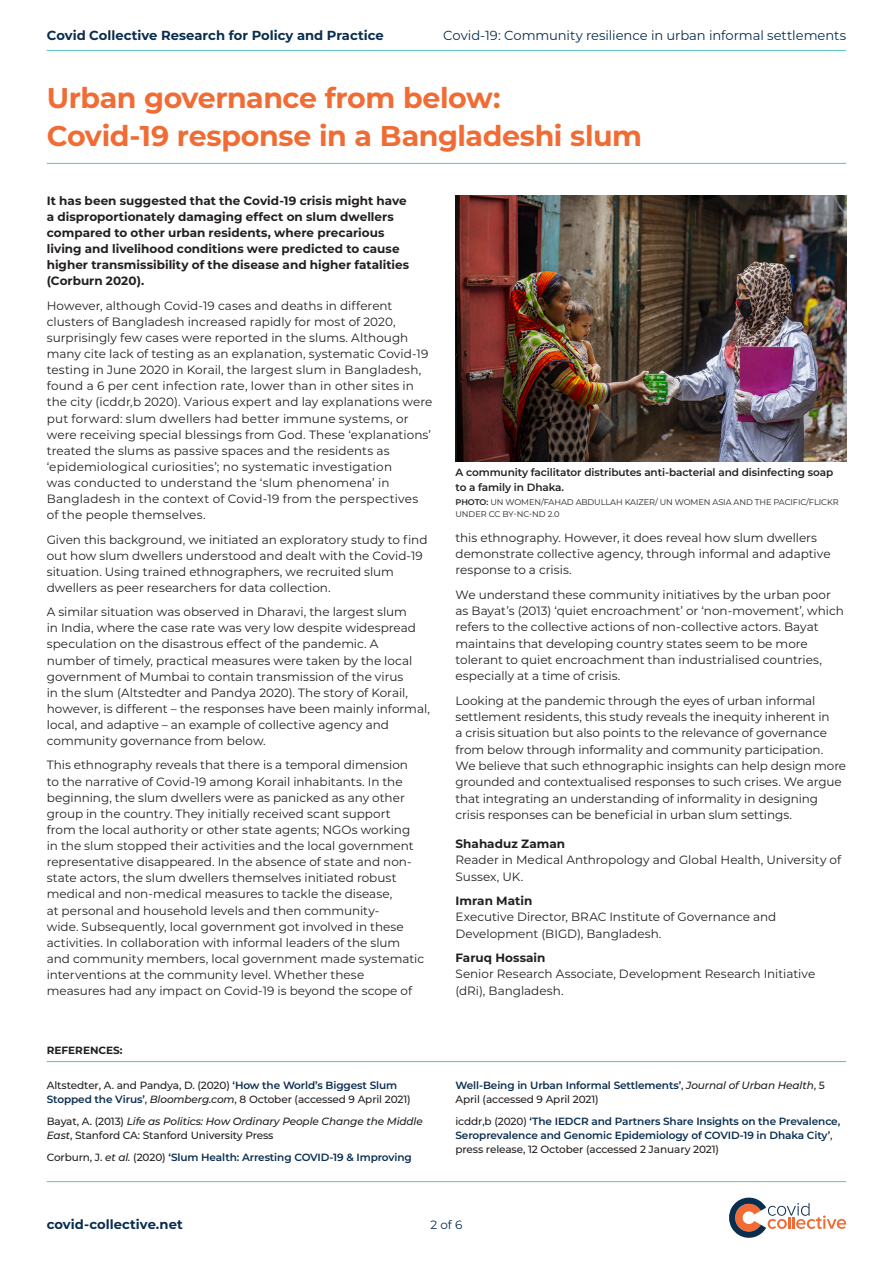
<style>
.page{position:relative;width:893px;height:1263px;background:#fff}
.page>*{position:absolute;margin:0;border:0;box-sizing:border-box;transform-origin:0 0}
.t1{font:700 28.5px/37.5px "Montserrat";letter-spacing:-.015em;color:#f06c34}
.t2{font:700 13.2px "Montserrat";color:#0a2e4f}
.t3{font:13.2px "Montserrat";letter-spacing:-.005em;color:#0a2e4f}
.t4{font:12px/16.2px "Montserrat";color:#231f20}
.t5{font:700 12px/16.2px "Montserrat";color:#231f20}
.t6{font:12px "Montserrat";color:#0a2e4f}
.t7{font:600 10.5px/14.2px "Montserrat";letter-spacing:-.01em;color:#0a2e4f}
.t8{font:500 10.5px/14.2px "Montserrat";letter-spacing:-.01em;color:#231f20}
.t9{font:italic 500 10.5px/14.2px "Montserrat";letter-spacing:-.01em;color:#231f20}
.t10{font:600 10.5px/14.2px "Montserrat";letter-spacing:-.01em;color:#231f20}
.t11{font:700 10.5px "Montserrat";color:#231f20}
.t12{font:8.25px/12.3px "Montserrat";letter-spacing:-.01em;color:#231f20}
.s1{font-weight:600;color:#0a2e4f}
.s2{font-style:italic}
.s3{font-style:normal}
.s4{font-weight:500;color:#231f20}
.s5{font-weight:500;font-style:italic;color:#231f20}
.s6{font-weight:600}
</style>
<div class="page">
<hr style="left:47px;top:50px;width:799px;height:1px;background:#5ec6ca">
<hr style="left:47px;top:1181px;width:799px;height:1px;background:#5ec6ca">
<svg style="left:729px;top:1197px;width:117px;height:41px"></svg>
<hr style="left:47px;top:1061px;width:799px;height:1px;background:#5ec6ca">
<img style="left:455px;top:195px;width:391px;height:267px">
<hr style="left:47px;top:163px;width:799px;height:1px;background:#5ec6ca">
<p class="t2" style="left:47px;top:26px;width:339px">Covid Collective Research for Policy and Practice</p>
<p class="t3" style="left:443px;top:27px;width:404px">Covid-19: Community resilience in urban informal settlements</p>
<h1 class="t1" style="left:47px;top:78px;width:597px">Urban governance from below:<br>Covid-19 response in a Bangladeshi slum</h1>
<p class="t5" style="left:47px;top:192px;width:364px">It has been suggested that the Covid-19 crisis might have a disproportionately damaging effect on slum dwellers compared to other urban residents, where precarious living and livelihood conditions were predicted to cause higher transmissibility of the disease and higher fatalities (Corburn 2020).</p>
<p class="t4" style="left:47px;top:297px;width:387px">However, although Covid-19 cases and deaths in different clusters of Bangladesh increased rapidly for most of 2020, surprisingly few cases were reported in the slums. Although many cite lack of testing as an explanation, systematic Covid-19 testing in June 2020 in Korail, the largest slum in Bangladesh, found a 6 per cent infection rate, lower than in other sites in the city (icddr,b 2020). Various expert and lay explanations were put forward: slum dwellers had better immune systems, or were receiving special blessings from God. These ‘explanations’ treated the slums as passive spaces and the residents as ‘epidemiological curiosities’; no systematic investigation<br>was conducted to understand the ‘slum phenomena’ in Bangladesh in the context of Covid-19 from the perspectives of the people themselves.</p>
<p class="t4" style="left:47px;top:531px;width:382px">Given this background, we initiated an exploratory study to find out how slum dwellers understood and dealt with the Covid-19 situation. Using trained ethnographers, we recruited slum dwellers as peer researchers for data collection.</p>
<p class="t4" style="left:47px;top:603px;width:385px">A similar situation was observed in Dharavi, the largest slum<br>in India, where the case rate was very low despite widespread speculation on the disastrous effect of the pandemic. A number of timely, practical measures were taken by the local government of Mumbai to contain transmission of the virus<br>in the slum (Altstedter and Pandya 2020). The story of Korail, however, is different – the responses have been mainly informal, local, and adaptive – an example of collective agency and community governance from below.</p>
<p class="t4" style="left:47px;top:757px;width:379px">This ethnography reveals that there is a temporal dimension<br>to the narrative of Covid-19 among Korail inhabitants. In the beginning, the slum dwellers were as panicked as any other group in the country. They initially received scant support<br>from the local authority or other state agents; NGOs working in the slum stopped their activities and the local government representative disappeared. In the absence of state and non&shy;state actors, the slum dwellers themselves initiated robust medical and non-medical measures to tackle the disease,<br>at personal and household levels and then community-<br>wide. Subsequently, local government got involved in these activities. In collaboration with informal leaders of the slum and community members, local government made systematic interventions at the community level. Whether these measures had any impact on Covid-19 is beyond the scope of</p>
<p class="t11" style="left:47px;top:1042px;width:77px">REFERENCES:</p>
<p class="t8" style="left:47px;top:1078px;width:366px">Altstedter, A. and Pandya, D. (2020) <span class="s1">‘How the World’s Biggest Slum<br>Stopped the Virus’</span>, <span class="s2">Bloomberg.com</span>, 8 October (accessed 9 April 2021)</p>
<p class="t9" style="left:47px;top:1114px;width:378px"><span class="s3">Bayat, A. (2013)</span> Life as Politics: How Ordinary People Change the Middle<br>East<span class="s3">, Stanford CA: Stanford University Press</span></p>
<p class="t7" style="left:47px;top:1149px;width:367px"><span class="s4">Corburn, J.</span> <span class="s5">et al.</span> <span class="s4">(2020)</span> ‘Slum Health: Arresting COVID-19 &amp; Improving</p>
<p class="t10" style="left:455px;top:465px;width:379px">A community facilitator distributes anti-bacterial and disinfecting soap to a family in Dhaka.</p>
<p class="t12" style="left:455px;top:496px;width:385px"><span class="s6">PHOTO:</span> UN WOMEN/FAHAD ABDULLAH KAIZER/ UN WOMEN ASIA AND THE PACIFIC/FLICKR<br>UNDER CC BY-NC-ND 2.0</p>
<p class="t4" style="left:455px;top:529px;width:377px">this ethnography. However, it does reveal how slum dwellers demonstrate collective agency, through informal and adaptive response to a crisis.</p>
<p class="t4" style="left:455px;top:586px;width:390px">We understand these community initiatives by the urban poor as Bayat’s (2013) ‘quiet encroachment’ or ‘non-movement’, which refers to the collective actions of non-collective actors. Bayat maintains that developing country states seem to be more tolerant to quiet encroachment than industrialised countries, especially at a time of crisis.</p>
<p class="t4" style="left:455px;top:692px;width:392px">Looking at the pandemic through the eyes of urban informal settlement residents, this study reveals the inequity inherent in<br>a crisis situation but also points to the relevance of governance from below through informality and community participation.<br>We believe that such ethnographic insights can help design more grounded and contextualised responses to such crises. We argue that integrating an understanding of informality in designing crisis responses can be beneficial in urban slum settings.</p>
<p class="t5" style="left:455px;top:835px;width:111px">Shahaduz Zaman</p>
<p class="t4" style="left:455px;top:851px;width:387px">Reader in Medical Anthropology and Global Health, University of<br>Sussex, UK.</p>
<p class="t5" style="left:455px;top:892px;width:78px">Imran Matin</p>
<p class="t4" style="left:455px;top:908px;width:322px">Executive Director, BRAC Institute of Governance and<br>Development (BIGD), Bangladesh.</p>
<p class="t5" style="left:455px;top:949px;width:92px">Faruq Hossain</p>
<p class="t4" style="left:455px;top:965px;width:361px">Senior Research Associate, Development Research Initiative (dRi), Bangladesh.</p>
<p class="t7" style="left:455px;top:1078px;width:371px">Well-Being in Urban Informal Settlements’<span class="s4">,</span> <span class="s5">Journal of Urban Health</span><span class="s4">, 5<br>April (accessed 9 April 2021)</span></p>
<p class="t7" style="left:455px;top:1114px;width:386px"><span class="s4">icddr,b (2020)</span> ‘The IEDCR and Partners Share Insights on the Prevalence,<br>Seroprevalence and Genomic Epidemiology of COVID-19 in Dhaka City’<span class="s4">, press release, 12 October (accessed 2 January 2021)</span></p>
<p class="t2" style="left:47px;top:1215px;width:137px">covid-collective.net</p>
<p class="t6" style="left:431px;top:1216px;width:33px">2 of 6</p>
</div>
